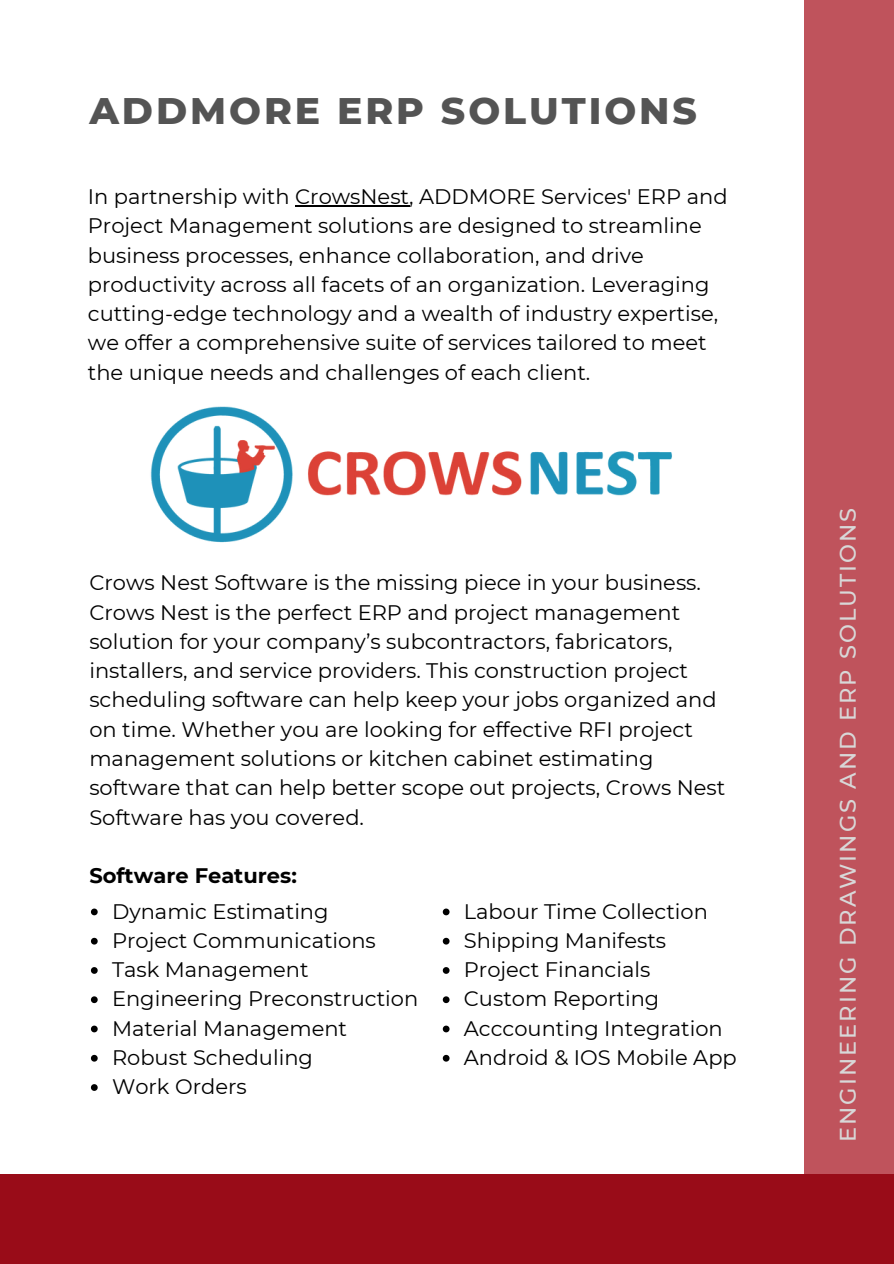
<style>
.page{position:relative;width:894px;height:1264px;background:#fff}
.page>*{position:absolute;margin:0;border:0;box-sizing:border-box;transform-origin:0 0}
.t1{font:800 37.65px "Montserrat";letter-spacing:.08em;color:#545454}
.t2{font:500 22.5px "Montserrat";letter-spacing:.09em;color:#d8d8d8}
.t3{font:21px/29.2px "Montserrat";color:#000}
.t4{font:700 21px "Montserrat";color:#000}
</style>
<div class="page">
<div style="left:804px;top:0;width:89px;height:1231px;background:#bf535c"></div>
<div style="left:0;top:1174px;width:893px;height:89px;background:#990c18"></div>
<img style="left:150px;top:406px;width:135px;height:137px">
<img style="left:285px;top:443px;width:387px;height:62px">
<hr style="left:295px;top:205px;width:114px;height:1px;background:#000">
<svg style="left:91px;top:908px;width:7px;height:7px"></svg>
<svg style="left:91px;top:937px;width:7px;height:7px"></svg>
<svg style="left:91px;top:967px;width:7px;height:6px"></svg>
<svg style="left:91px;top:996px;width:7px;height:7px"></svg>
<svg style="left:91px;top:1025px;width:7px;height:7px"></svg>
<svg style="left:91px;top:1054px;width:7px;height:7px"></svg>
<svg style="left:91px;top:1084px;width:7px;height:6px"></svg>
<svg style="left:442px;top:908px;width:7px;height:7px"></svg>
<svg style="left:442px;top:937px;width:7px;height:7px"></svg>
<svg style="left:442px;top:967px;width:7px;height:6px"></svg>
<svg style="left:442px;top:996px;width:7px;height:7px"></svg>
<svg style="left:442px;top:1025px;width:7px;height:7px"></svg>
<svg style="left:442px;top:1054px;width:7px;height:7px"></svg>
<h3 class="t1" style="left:89px;top:87px;width:609px">ADDMORE ERP SOLUTIONS</h3>
<p class="t3" style="left:88px;top:182px;width:641px">In partnership with CrowsNest, ADDMORE Services' ERP and Project Management solutions are designed to streamline business processes, enhance collaboration, and drive productivity across all facets of an organization. Leveraging cutting-edge technology and a wealth of industry expertise, we offer a comprehensive suite of services tailored to meet the unique needs and challenges of each client.</p>
<p class="t3" style="left:89px;top:568px;width:637px">Crows Nest Software is the missing piece in your business.<br>Crows Nest is the perfect ERP and project management solution for your company’s subcontractors, fabricators, installers, and service providers. This construction project scheduling software can help keep your jobs organized and on time. Whether you are looking for effective RFI project management solutions or kitchen cabinet estimating software that can help better scope out projects, Crows Nest Software has you covered.</p>
<p class="t4" style="left:89px;top:862px;width:209px">Software Features:</p>
<p class="t3" style="left:112px;top:896px;width:218px">Dynamic Estimating</p>
<p class="t3" style="left:112px;top:925px;width:265px">Project Communications</p>
<p class="t3" style="left:112px;top:955px;width:198px">Task Management</p>
<p class="t3" style="left:112px;top:984px;width:308px">Engineering Preconstruction</p>
<p class="t3" style="left:112px;top:1013px;width:236px">Material Management</p>
<p class="t3" style="left:112px;top:1042px;width:202px">Robust Scheduling</p>
<p class="t3" style="left:112px;top:1072px;width:136px">Work Orders</p>
<p class="t3" style="left:463px;top:896px;width:245px">Labour Time Collection</p>
<p class="t3" style="left:463px;top:925px;width:204px">Shipping Manifests</p>
<p class="t3" style="left:463px;top:955px;width:188px">Project Financials</p>
<p class="t3" style="left:463px;top:984px;width:197px">Custom Reporting</p>
<p class="t3" style="left:463px;top:1013px;width:260px">Acccounting Integration</p>
<p class="t3" style="left:463px;top:1042px;width:274px">Android &amp; IOS Mobile App</p>
<p class="t2" style="left:833px;top:1141px;width:635px;rotate:-90deg">ENGINEERING DRAWINGS AND ERP SOLUTIONS</p>
</div>
